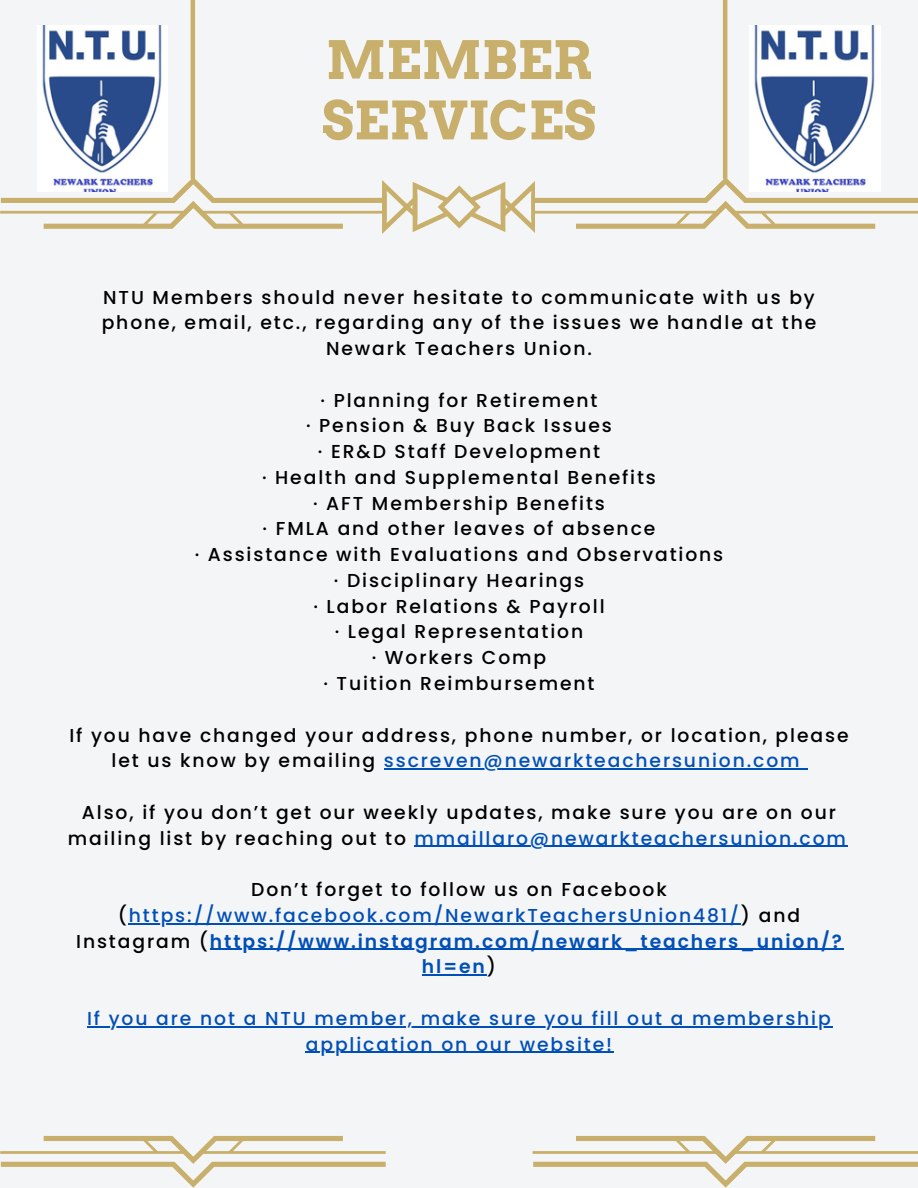
<style>
.page{position:relative;width:918px;height:1188px;background:#f4f5f6}
.page>*{position:absolute;margin:0;border:0;box-sizing:border-box;transform-origin:0 0}
.t1{font:700 52.65px "Arvo";color:#c8b06c}
.t2{font:500 18.75px/25.8px "Poppins";letter-spacing:.1em;color:#000;text-align:center}
.t3{font:600 18.75px/25.8px "Poppins";letter-spacing:.1em;color:#004fb8;text-align:center}
.t4{font:500 18.75px/25.8px "Poppins";letter-spacing:.1em;color:#004fb8;text-align:center}
.s1{color:#004fb8}
.s2{font-weight:500;color:#000}
.s3{font-weight:500}
</style>
<div class="page">
<hr style="left:191px;top:0;width:4px;height:178px;background:#c8b06c">
<hr style="left:723px;top:0;width:4px;height:178px;background:#c8b06c">
<svg style="left:0;top:177px;width:918px;height:57px"></svg>
<svg style="left:0;top:1136px;width:386px;height:52px"></svg>
<svg style="left:533px;top:1136px;width:385px;height:52px"></svg>
<img style="left:750px;top:25px;width:130px;height:167px">
<img style="left:37px;top:25px;width:131px;height:167px">
<hr style="left:384px;top:768px;width:418px;height:2px;background:#004fb8">
<svg style="left:802px;top:768px;width:6px;height:2px"></svg>
<hr style="left:415px;top:846px;width:433px;height:1px;background:#004fb8">
<hr style="left:129px;top:923px;width:612px;height:1px;background:#004fb8">
<hr style="left:210px;top:949px;width:634px;height:1px;background:#004fb8">
<hr style="left:422px;top:975px;width:65px;height:1px;background:#004fb8">
<hr style="left:87px;top:1026px;width:746px;height:1px;background:#004fb8">
<hr style="left:306px;top:1052px;width:308px;height:1px;background:#004fb8">
<p class="t1" style="left:326px;top:28px;width:268px">MEMBER</p>
<p class="t1" style="left:322px;top:89px;width:275px">SERVICES</p>
<p class="t2" style="left:102px;top:284px;width:716px">NTU Members should never hesitate to communicate with us by phone, email, etc., regarding any of the issues we handle at the<br>Newark Teachers Union.</p>
<p class="t2" style="left:320px;top:387px;width:279px">· Planning for Retirement</p>
<p class="t2" style="left:306px;top:413px;width:307px">· Pension &amp; Buy Back Issues</p>
<p class="t2" style="left:318px;top:439px;width:284px">· ER&amp;D Staff Development</p>
<p class="t2" style="left:262px;top:464px;width:395px">· Health and Supplemental Benefits</p>
<p class="t2" style="left:313px;top:490px;width:293px">· AFT Membership Benefits</p>
<p class="t2" style="left:263px;top:516px;width:394px">· FMLA and other leaves of absence</p>
<p class="t2" style="left:195px;top:542px;width:530px">· Assistance with Evaluations and Observations</p>
<p class="t2" style="left:334px;top:568px;width:252px">· Disciplinary Hearings</p>
<p class="t2" style="left:313px;top:593px;width:293px">· Labor Relations &amp; Payroll</p>
<p class="t2" style="left:335px;top:619px;width:250px">· Legal Representation</p>
<p class="t2" style="left:372px;top:645px;width:176px">· Workers Comp</p>
<p class="t2" style="left:323px;top:671px;width:273px">· Tuition Reimbursement</p>
<p class="t2" style="left:69px;top:722px;width:781px">If you have changed your address, phone number, or location, please let us know by emailing <span class="s1">sscreven@newarkteachersunion.com</span></p>
<p class="t2" style="left:68px;top:799px;width:780px">Also, if you don’t get our weekly updates, make sure you are on our mailing list by reaching out to <span class="s1">mmaillaro@newarkteachersunion.com</span></p>
<p class="t3" style="left:76px;top:877px;width:767px"><span class="s2">Don’t forget to follow us on Facebook (</span><span class="s3">https://www.facebook.com/NewarkTeachersUnion481/</span><span class="s2">) and Instagram (</span>https://www.instagram.com/newark_teachers_union/? hl=en<span class="s2">)</span></p>
<p class="t4" style="left:87px;top:1005px;width:745px">If you are not a NTU member, make sure you fill out a membership application on our website!</p>
</div>
